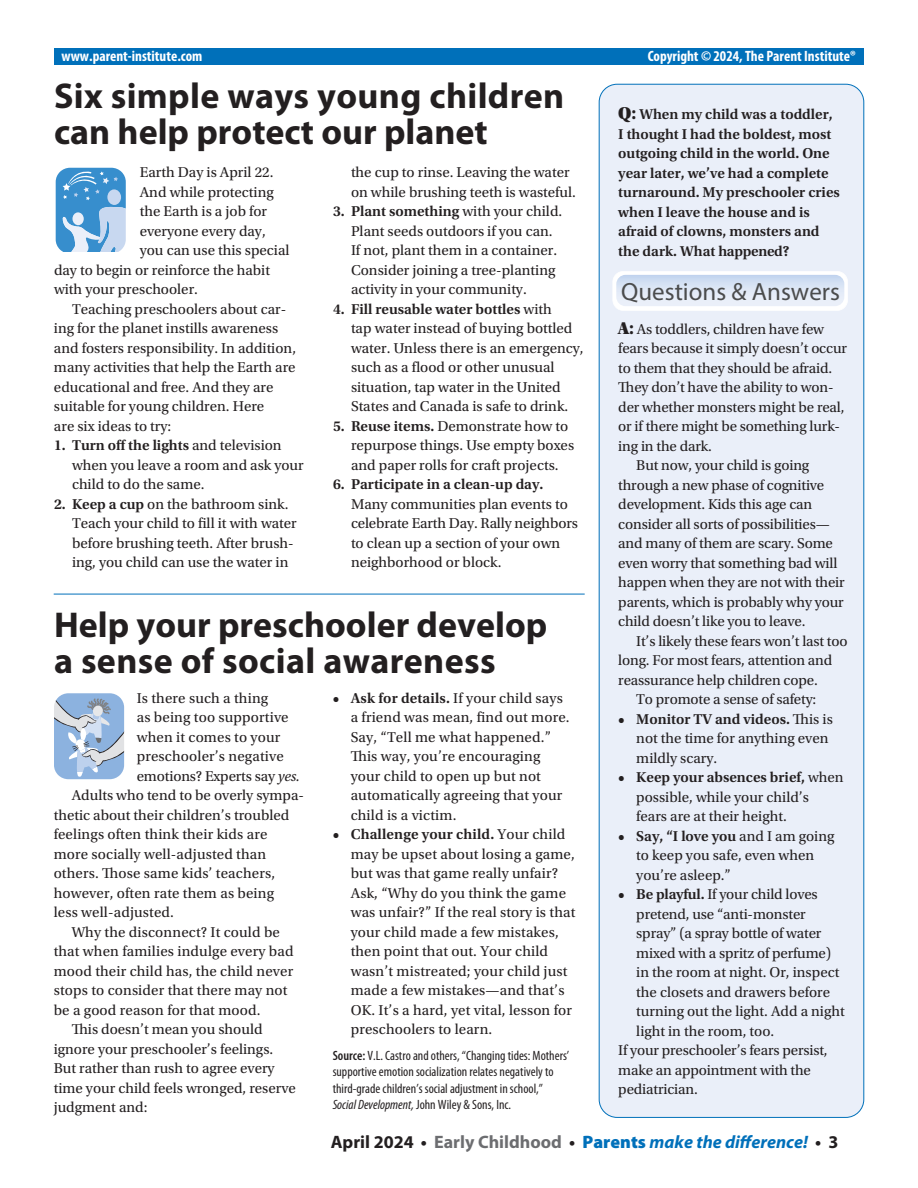
<style>
.page{position:relative;width:918px;height:1188px;background:#fff}
.page>*{position:absolute;margin:0;border:0;box-sizing:border-box;transform-origin:0 0}
.t1{font:700 36px/36px "Myriad Pro";color:#231f20}
.t2{font:24.9px "Block Berthold BQ";color:#4b4c4d}
.t3{font:italic 700 18px "Myriad Pro";color:#0070ba}
.t4{font:15px/19.5px "Utopia Std";color:#231f20}
.t5{font:600 15px/19.5px "Utopia Std";color:#231f20}
.t6{font:700 condensed 15px "Myriad Pro";color:#fff}
.t7{font:condensed 13.5px/16.5px "Myriad Pro";color:#231f20}
.s1{font-weight:600}
.s2{font-style:italic}
.s3{font-family:"Utopia Std Black Headline";font-weight:400;font-size:18px}
.s4{font-family:"Utopia Std Black Headline";font-size:18px}
.s5{font-style:normal;color:#231f20}
.s6{font-style:normal;color:#6c6d70}
.s7{font-weight:900;font-style:normal}
</style>
<div class="page">
<div style="left:54px;top:49px;width:810px;height:16px;background:#0070ba"></div>
<div style="left:599px;top:84px;width:265px;height:1033px;background:#eaeff9;border-radius:18px"></div>
<hr style="left:54px;top:594px;width:531px;height:1px;background:#0070ba">
<svg style="left:54px;top:693px;width:71px;height:87px;background:#a6bedc"></svg>
<svg style="left:612px;top:271px;width:236px;height:40px"></svg>
<img style="left:616px;top:275px;width:228px;height:31px">
<svg style="left:55px;top:167px;width:71px;height:85px;background:#74aedb"></svg>
<p class="t6" style="left:62px;top:46px;width:142px">www.parent-institute.com</p>
<p class="t6" style="left:648px;top:46px;width:210px">Copyright © 2024, The Parent Institute®</p>
<h1 class="t1" style="left:54px;top:77px;width:512px">Six simple ways young children can help protect our planet</h1>
<p class="t4" style="left:140px;top:163px;width:135px">Earth Day is April 22.</p>
<p class="t4" style="left:140px;top:183px;width:136px">And while protecting</p>
<p class="t4" style="left:140px;top:202px;width:129px">the Earth is a job for</p>
<p class="t4" style="left:140px;top:222px;width:127px">everyone every day,</p>
<p class="t4" style="left:140px;top:241px;width:151px">you can use this special</p>
<p class="t4" style="left:54px;top:261px;width:218px">day to begin or reinforce the habit</p>
<p class="t4" style="left:54px;top:280px;width:145px">with your preschooler.</p>
<p class="t4" style="left:72px;top:300px;width:216px">Teaching preschoolers about car-</p>
<p class="t4" style="left:54px;top:319px;width:226px">ing for the planet instills awareness</p>
<p class="t4" style="left:54px;top:339px;width:244px">and fosters responsibility. In addition,</p>
<p class="t4" style="left:54px;top:358px;width:243px">many activities that help the Earth are</p>
<p class="t4" style="left:54px;top:378px;width:221px">educational and free. And they are</p>
<p class="t4" style="left:54px;top:397px;width:212px">suitable for young children. Here</p>
<p class="t4" style="left:54px;top:417px;width:119px">are six ideas to try:</p>
<p class="t4" style="left:72px;top:436px;width:233px;text-indent:-18px"><span class="s1">1. Turn off the lights</span> and television when you leave a room and ask your child to do the same.</p>
<p class="t4" style="left:72px;top:495px;width:226px;text-indent:-18px"><span class="s1">2. Keep a cup</span> on the bathroom sink.<br>Teach your child to fill it with water before brushing teeth. After brush&shy;ing, you child can use the water in</p>
<p class="t4" style="left:351px;top:163px;width:227px">the cup to rinse. Leaving the water on while brushing teeth is wasteful.</p>
<p class="t4" style="left:351px;top:202px;width:213px;text-indent:-18px"><span class="s1">3. Plant something</span> with your child.<br>Plant seeds outdoors if you can.<br>If not, plant them in a container.<br>Consider joining a tree-planting activity in your community.</p>
<p class="t4" style="left:351px;top:300px;width:234px;text-indent:-18px"><span class="s1">4. Fill reusable water bottles</span> with<br>tap water instead of buying bottled water. Unless there is an emergency, such as a flood or other unusual situation, tap water in the United States and Canada is safe to drink.</p>
<p class="t4" style="left:351px;top:417px;width:225px;text-indent:-18px"><span class="s1">5. Reuse items.</span> Demonstrate how to repurpose things. Use empty boxes and paper rolls for craft projects.</p>
<p class="t5" style="left:333px;top:475px;width:212px">6. Participate in a clean-up day.</p>
<p class="t4" style="left:351px;top:495px;width:228px">Many communities plan events to celebrate Earth Day. Rally neighbors to clean up a section of your own neighborhood or block.</p>
<h1 class="t1" style="left:54px;top:606px;width:495px">Help your preschooler develop a sense of social awareness</h1>
<p class="t4" style="left:137px;top:688px;width:133px">Is there such a thing</p>
<p class="t4" style="left:137px;top:708px;width:153px">as being too supportive</p>
<p class="t4" style="left:137px;top:727px;width:145px">when it comes to your</p>
<p class="t4" style="left:137px;top:747px;width:148px">preschooler’s negative</p>
<p class="t4" style="left:137px;top:766px;width:165px">emotions? Experts say <span class="s2">yes.</span></p>
<p class="t4" style="left:72px;top:786px;width:234px">Adults who tend to be overly sympa-</p>
<p class="t4" style="left:54px;top:805px;width:237px">thetic about their children’s troubled</p>
<p class="t4" style="left:54px;top:825px;width:215px">feelings often think their kids are</p>
<p class="t4" style="left:54px;top:844px;width:214px">more socially well-adjusted than</p>
<p class="t4" style="left:54px;top:864px;width:223px">others. Those same kids’ teachers,</p>
<p class="t4" style="left:54px;top:883px;width:222px">however, often rate them as being</p>
<p class="t4" style="left:54px;top:903px;width:122px">less well-adjusted.</p>
<p class="t4" style="left:72px;top:922px;width:210px">Why the disconnect? It could be</p>
<p class="t4" style="left:54px;top:942px;width:241px">that when families indulge every bad</p>
<p class="t4" style="left:54px;top:961px;width:241px">mood their child has, the child never</p>
<p class="t4" style="left:54px;top:981px;width:235px">stops to consider that there may not</p>
<p class="t4" style="left:54px;top:1000px;width:208px">be a good reason for that mood.</p>
<p class="t4" style="left:72px;top:1020px;width:192px">This doesn’t mean you should</p>
<p class="t4" style="left:54px;top:1039px;width:221px">ignore your preschooler’s feelings.</p>
<p class="t4" style="left:54px;top:1059px;width:222px">But rather than rush to agree every</p>
<p class="t4" style="left:54px;top:1078px;width:244px">time your child feels wronged, reserve</p>
<p class="t4" style="left:54px;top:1098px;width:95px">judgment and:</p>
<p class="t4" style="left:351px;top:688px;width:221px;text-indent:-18px"><span class="s1">• Ask for details.</span> If your child says a friend was mean, find out more.<br>Say, “Tell me what happened.”<br>This way, you’re encouraging your child to open up but not automatically agreeing that your child is a victim.</p>
<p class="t4" style="left:351px;top:825px;width:226px;text-indent:-18px"><span class="s1">• Challenge your child.</span> Your child may be upset about losing a game, but was that game really unfair?<br>Ask, “Why do you think the game was unfair?” If the real story is that your child made a few mistakes, then point that out. Your child wasn’t mistreated; your child just made a few mistakes—and that’s<br>OK. It’s a hard, yet vital, lesson for preschoolers to learn.</p>
<p class="t7" style="left:333px;top:1047px;width:238px"><span class="s1">Source:</span> V.L. Castro and others, “Changing tides: Mothers’ supportive emotion socialization relates negatively to third-grade children’s social adjustment in school,” <span class="s2">Social Development,</span> John Wiley &amp; Sons, Inc.</p>
<p class="t5" style="left:618px;top:105px;width:223px"><span class="s3">Q:</span> When my child was a toddler,<br>I thought I had the boldest, most outgoing child in the world. One year later, we’ve had a complete turnaround. My preschooler cries when I leave the house and is afraid of clowns, monsters and the dark. What happened?</p>
<h2 class="t2" style="left:621px;top:276px;width:220px">Questions &amp; Answers</h2>
<p class="t4" style="left:618px;top:319px;width:207px"><span class="s4">A:</span> As toddlers, children have few</p>
<p class="t4" style="left:618px;top:339px;width:230px">fears because it simply doesn’t occur</p>
<p class="t4" style="left:618px;top:358px;width:216px">to them that they should be afraid.</p>
<p class="t4" style="left:618px;top:378px;width:217px">They don’t have the ability to won-</p>
<p class="t4" style="left:618px;top:397px;width:228px">der whether monsters might be real,</p>
<p class="t4" style="left:618px;top:417px;width:223px">or if there might be something lurk-</p>
<p class="t4" style="left:618px;top:436px;width:95px">ing in the dark.</p>
<p class="t4" style="left:636px;top:456px;width:174px">But now, your child is going</p>
<p class="t4" style="left:618px;top:475px;width:207px">through a new phase of cognitive</p>
<p class="t4" style="left:618px;top:495px;width:196px">development. Kids this age can</p>
<p class="t4" style="left:618px;top:514px;width:213px">consider all sorts of possibilities—</p>
<p class="t4" style="left:618px;top:534px;width:216px">and many of them are scary. Some</p>
<p class="t4" style="left:618px;top:553px;width:221px">even worry that something bad will</p>
<p class="t4" style="left:618px;top:573px;width:228px">happen when they are not with their</p>
<p class="t4" style="left:618px;top:592px;width:227px">parents, which is probably why your</p>
<p class="t4" style="left:618px;top:612px;width:189px">child doesn’t like you to leave.</p>
<p class="t4" style="left:636px;top:631px;width:213px">It’s likely these fears won’t last too</p>
<p class="t4" style="left:618px;top:651px;width:216px">long. For most fears, attention and</p>
<p class="t4" style="left:618px;top:670px;width:201px">reassurance help children cope.</p>
<p class="t4" style="left:636px;top:690px;width:182px">To promote a sense of safety:</p>
<p class="t4" style="left:636px;top:709px;width:198px;text-indent:-18px"><span class="s1">• Monitor TV and videos.</span> This is not the time for anything even mildly scary.</p>
<p class="t4" style="left:636px;top:768px;width:209px;text-indent:-18px"><span class="s1">• Keep your absences brief,</span> when possible, while your child’s<br>fears are at their height.</p>
<p class="t4" style="left:636px;top:826px;width:200px;text-indent:-18px"><span class="s1">• Say, “I love you</span> and I am going to keep you safe, even when you’re asleep.”</p>
<p class="t4" style="left:618px;top:885px;width:201px"><span class="s1">• Be playful.</span> If your child loves</p>
<p class="t4" style="left:636px;top:904px;width:171px">pretend, use “anti-monster</p>
<p class="t4" style="left:636px;top:924px;width:187px">spray” (a spray bottle of water</p>
<p class="t4" style="left:636px;top:943px;width:196px">mixed with a spritz of perfume)</p>
<p class="t4" style="left:636px;top:963px;width:205px">in the room at night. Or, inspect</p>
<p class="t4" style="left:636px;top:982px;width:195px">the closets and drawers before</p>
<p class="t4" style="left:636px;top:1002px;width:210px">turning out the light. Add a night</p>
<p class="t4" style="left:636px;top:1021px;width:139px">light in the room, too.</p>
<p class="t4" style="left:618px;top:1041px;width:211px">If your preschooler’s fears persist,</p>
<p class="t4" style="left:618px;top:1060px;width:194px">make an appointment with the</p>
<p class="t4" style="left:618px;top:1080px;width:81px">pediatrician.</p>
<p class="t3" style="left:331px;top:1130px;width:509px"><span class="s5">April 2024 •</span> <span class="s6">Early Childhood</span> <span class="s5">•</span> <span class="s7">Parents</span> make the difference! <span class="s5">• 3</span></p>
</div>
